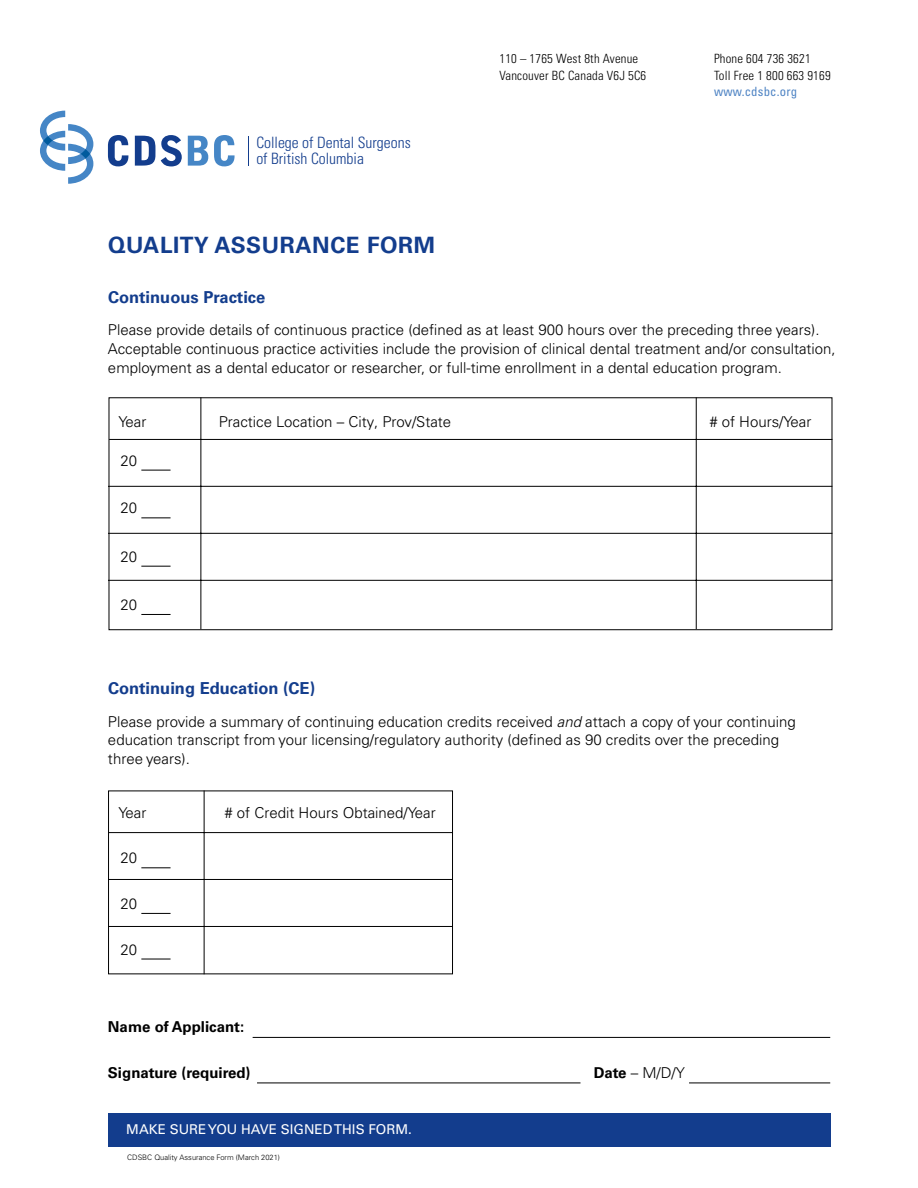
<style>
.page{position:relative;width:918px;height:1188px;background:#fff}
.page>*{position:absolute;margin:0;border:0;box-sizing:border-box;transform-origin:0 0}
.t1{font:700 22.5px "Univers LT Pro 65";letter-spacing:.025em;color:#133d8d}
.t2{font:700 16.5px "Univers LT Pro 65";color:#133d8d}
.t3{font:300 condensed 15.6px/15.8px "Univers";color:#133d8d}
.t4{font:300 15px/18.8px "Univers LT Pro 45";color:#000}
.t5{font:700 15px "Univers LT Pro 65";color:#000}
.t6{font:13.5px "Univers LT Pro 55 Roman";color:#fff}
.t7{font:300 condensed 12.75px/16.5px "Univers LT Std";letter-spacing:.015em;color:#000}
.t8{font:condensed 12.75px "Univers";letter-spacing:.015em;color:#4f84c4}
.t9{font:300 7.5px "Univers LT Pro 45";color:#000}
.s1{font-style:italic}
.s2{font-family:"Univers LT Pro 65";font-weight:700}
</style>
<div class="page">
<div style="left:108px;top:1113px;width:722px;height:34px;background:#133d8d"></div>
<svg style="left:40px;top:111px;width:53px;height:73px"></svg>
<svg style="left:108px;top:135px;width:20px;height:31px"></svg>
<svg style="left:135px;top:136px;width:20px;height:30px"></svg>
<svg style="left:161px;top:135px;width:21px;height:31px"></svg>
<hr style="left:248px;top:136px;width:1px;height:30px;background:#133d8d">
<svg style="left:188px;top:136px;width:20px;height:30px"></svg>
<svg style="left:214px;top:135px;width:21px;height:31px"></svg>
<svg style="left:43px;top:136px;width:10px;height:9px"></svg>
<svg style="left:80px;top:149px;width:10px;height:10px"></svg>
<hr style="left:141px;top:470px;width:30px;height:1px;background:#000">
<hr style="left:141px;top:518px;width:30px;height:1px;background:#000">
<hr style="left:141px;top:566px;width:30px;height:1px;background:#000">
<hr style="left:141px;top:614px;width:30px;height:1px;background:#000">
<hr style="left:141px;top:868px;width:30px;height:1px;background:#000">
<hr style="left:141px;top:913px;width:30px;height:1px;background:#000">
<hr style="left:141px;top:959px;width:30px;height:1px;background:#000">
<div style="left:109px;top:398px;width:723px;height:232px;border:1px solid #000"></div>
<hr style="left:109px;top:439px;width:723px;height:1px;background:#000">
<hr style="left:108px;top:486px;width:724px;height:1px;background:#000">
<hr style="left:108px;top:533px;width:724px;height:1px;background:#000">
<hr style="left:108px;top:580px;width:724px;height:1px;background:#000">
<hr style="left:201px;top:397px;width:1px;height:232px;background:#000">
<hr style="left:696px;top:397px;width:1px;height:232px;background:#000">
<div style="left:108px;top:791px;width:345px;height:183px;border:1px solid #000"></div>
<hr style="left:109px;top:832px;width:344px;height:1px;background:#000">
<hr style="left:108px;top:879px;width:345px;height:1px;background:#000">
<hr style="left:108px;top:926px;width:345px;height:1px;background:#000">
<hr style="left:204px;top:791px;width:1px;height:183px;background:#000">
<hr style="left:253px;top:1037px;width:577px;height:1px;background:#000">
<hr style="left:689px;top:1083px;width:141px;height:1px;background:#000">
<hr style="left:257px;top:1083px;width:323px;height:1px;background:#000">
<p class="t3" style="left:256px;top:135px;width:156px">College of Dental Surgeons of British Columbia</p>
<p class="t7" style="left:500px;top:50px;width:148px">110 – 1765 West 8th Avenue<br>Vancouver BC Canada V6J 5C6</p>
<p class="t7" style="left:714px;top:50px;width:118px">Phone 604 736 3621<br>Toll Free 1 800 663 9169</p>
<p class="t8" style="left:714px;top:84px;width:85px">www.cdsbc.org</p>
<h1 class="t1" style="left:108px;top:231px;width:329px">QUALITY ASSURANCE FORM</h1>
<p class="t2" style="left:108px;top:288px;width:159px">Continuous Practice</p>
<p class="t4" style="left:108px;top:321px;width:729px">Please provide details of continuous practice (defined as at least 900 hours over the preceding three years).<br>Acceptable continuous practice activities include the provision of clinical dental treatment and/or consultation, employment as a dental educator or researcher, or full-time enrollment in a dental education program.</p>
<p class="t4" style="left:118px;top:412px;width:29px">Year</p>
<p class="t4" style="left:219px;top:412px;width:234px">Practice Location – City, Prov/State</p>
<p class="t4" style="left:709px;top:412px;width:103px"># of Hours/Year</p>
<p class="t4" style="left:121px;top:451px;width:18px">20</p>
<p class="t4" style="left:121px;top:499px;width:18px">20</p>
<p class="t4" style="left:121px;top:547px;width:18px">20</p>
<p class="t4" style="left:121px;top:595px;width:18px">20</p>
<p class="t2" style="left:108px;top:679px;width:209px">Continuing Education (CE)</p>
<p class="t4" style="left:108px;top:712px;width:689px">Please provide a summary of continuing education credits received <span class="s1">and</span> attach a copy of your continuing education transcript from your licensing/regulatory authority (defined as 90 credits over the preceding three years).</p>
<p class="t4" style="left:118px;top:803px;width:29px">Year</p>
<p class="t4" style="left:225px;top:803px;width:213px"># of Credit Hours Obtained/Year</p>
<p class="t4" style="left:121px;top:849px;width:18px">20</p>
<p class="t4" style="left:121px;top:894px;width:18px">20</p>
<p class="t4" style="left:121px;top:940px;width:18px">20</p>
<p class="t5" style="left:108px;top:1018px;width:138px">Name of Applicant:</p>
<p class="t5" style="left:108px;top:1064px;width:144px">Signature (required)</p>
<p class="t4" style="left:594px;top:1063px;width:93px"><span class="s2">Date</span> – M/D/Y</p>
<p class="t6" style="left:126px;top:1121px;width:287px">MAKE SURE YOU HAVE SIGNED THIS FORM.</p>
<p class="t9" style="left:127px;top:1153px;width:154px">CDSBC Quality Assurance Form (March 2021)</p>
</div>
